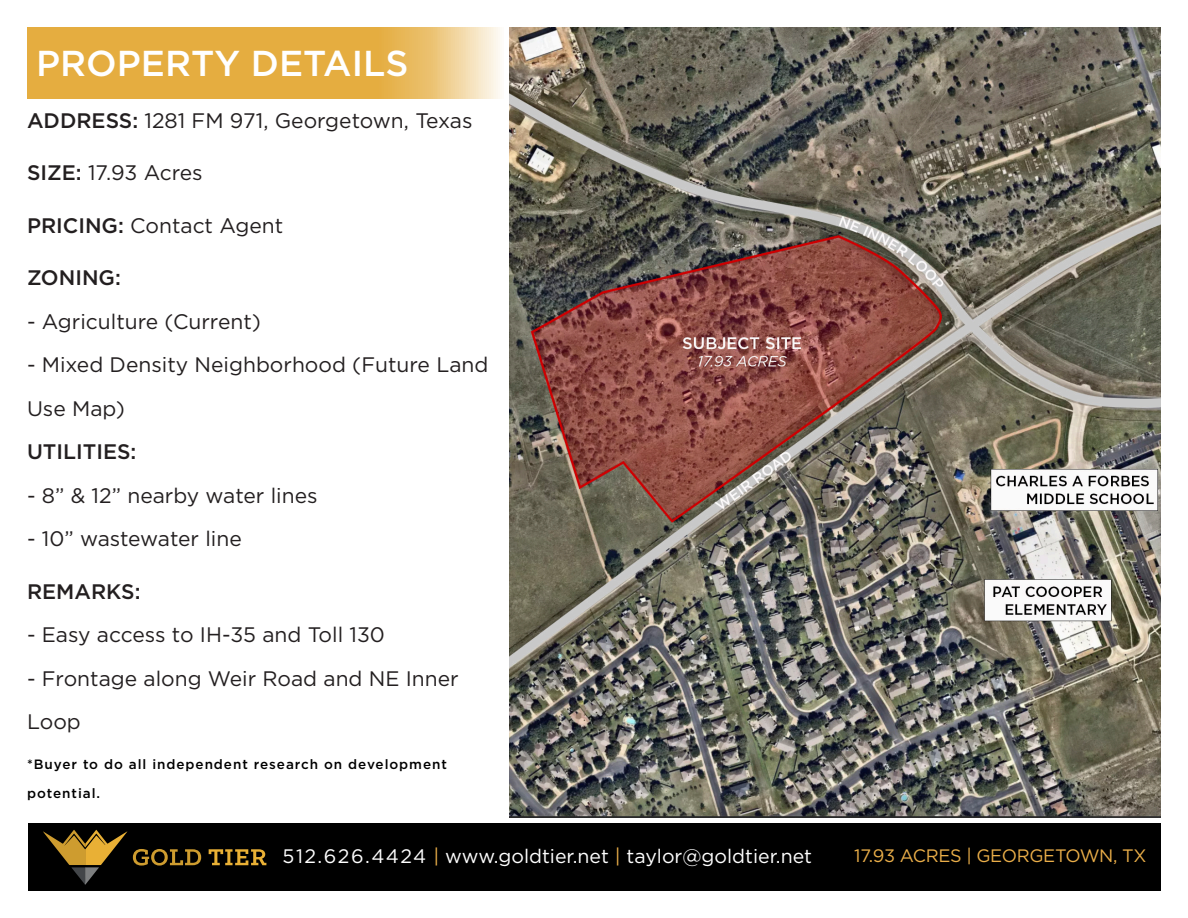
<style>
.page{position:relative;width:1188px;height:918px;background:#fff}
.page>*{position:absolute;margin:0;border:0;box-sizing:border-box;transform-origin:0 0}
.t1{font:500 36px "Gotham Pro";color:#fff}
.t2{font:21px/43.5px "Gotham Pro";color:#231f20}
.t3{font:500 21px "Gotham Pro";color:#231f20}
.t4{font:19.5px "Gotham Pro";color:#fff}
.t5{font:18px "Gotham Pro";letter-spacing:-.02em;color:#eaae49}
.t6{font:500 13.5px/28.5px "Gotham Pro";letter-spacing:.07em;color:#000}
.s1{font-weight:500}
.s2{color:#eaae49}
</style>
<div class="page">
<div style="left:28px;top:823px;width:1133px;height:68px;background:#000"></div>
<svg style="left:133px;top:849px;width:68px;height:17px"></svg>
<svg style="left:209px;top:849px;width:57px;height:16px"></svg>
<svg style="left:43px;top:829px;width:84px;height:56px"></svg>
<img style="left:510px;top:27px;width:651px;height:791px">
<svg style="left:27px;top:27px;width:473px;height:71px;background:#e7b553"></svg>
<p class="t1" style="left:36px;top:42px;width:374px">PROPERTY DETAILS</p>
<p class="t2" style="left:27px;top:99px;width:447px"><span class="s1">ADDRESS:</span> 1281 FM 971, Georgetown, Texas</p>
<p class="t2" style="left:27px;top:151px;width:177px"><span class="s1">SIZE:</span> 17.93 Acres</p>
<p class="t2" style="left:27px;top:204px;width:258px"><span class="s1">PRICING:</span> Contact Agent</p>
<p class="t3" style="left:27px;top:266px;width:95px">ZONING:</p>
<p class="t2" style="left:27px;top:300px;width:235px">- Agriculture (Current)</p>
<p class="t2" style="left:27px;top:343px;width:463px">- Mixed Density Neighborhood (Future Land<br>Use Map)</p>
<p class="t3" style="left:27px;top:440px;width:111px">UTILITIES:</p>
<p class="t2" style="left:27px;top:474px;width:292px">- 8” &amp; 12” nearby water lines</p>
<p class="t2" style="left:27px;top:517px;width:216px">- 10” wastewater line</p>
<p class="t3" style="left:27px;top:579px;width:115px">REMARKS:</p>
<p class="t2" style="left:27px;top:613px;width:359px">- Easy access to IH-35 and Toll 130</p>
<p class="t2" style="left:27px;top:657px;width:433px">- Frontage along Weir Road and NE Inner<br>Loop</p>
<p class="t6" style="left:27px;top:750px;width:421px">*Buyer to do all independent research on development potential.</p>
<p class="t4" style="left:283px;top:846px;width:531px">512.626.4424 <span class="s2">|</span> www.goldtier.net <span class="s2">|</span> taylor@goldtier.net</p>
<p class="t5" style="left:854px;top:846px;width:294px">17.93 ACRES | GEORGETOWN, TX</p>
</div>
